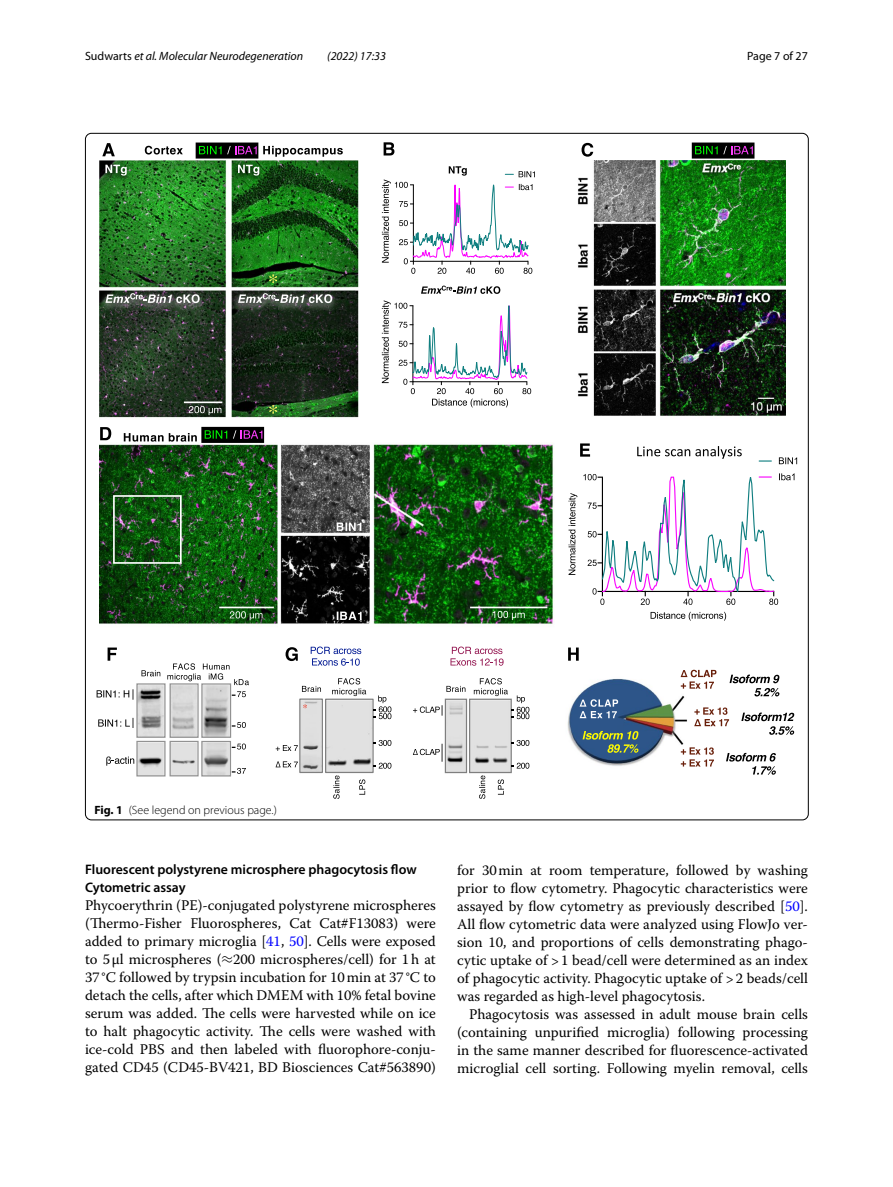
<style>
.page{position:relative;width:893px;height:1187px;background:#fff}
.page>*{position:absolute;margin:0;border:0;box-sizing:border-box;transform-origin:0 0}
.t1{font:14.7px/18px "Warnock Pro";color:#000;text-align:justify}
.t2{font:600 13.8px/18px "Myriad Pro";color:#000}
.t3{font:italic 12px "Myriad Pro";color:#000}
.t4{font:300 12px "Myriad Pro";color:#000}
.t5{font:12px "Myriad Pro";color:#000}
.s1{font-style:normal}
.s2{font-weight:700}
.s3{color:#00f}
.s4{font-family:"MTSY"}
</style>
<div class="page">
<img style="left:99px;top:160px;width:686px;height:615px">
<div style="left:113px;top:495px;width:69px;height:68px;border:2px solid #fff"></div>
<svg style="left:382px;top:300px;width:149px;height:107px"></svg>
<svg style="left:102px;top:143px;width:13px;height:13px"></svg>
<hr style="left:184px;top:401px;width:38px;height:2px;background:#fff">
<svg style="left:189px;top:406px;width:32px;height:9px"></svg>
<svg style="left:238px;top:293px;width:94px;height:10px"></svg>
<svg style="left:238px;top:165px;width:21px;height:11px"></svg>
<svg style="left:105px;top:165px;width:22px;height:11px"></svg>
<svg style="left:106px;top:293px;width:94px;height:10px"></svg>
<svg style="left:582px;top:143px;width:11px;height:14px"></svg>
<svg style="left:145px;top:146px;width:38px;height:8px"></svg>
<svg style="left:196px;top:142px;width:147px;height:16px"></svg>
<svg style="left:269px;top:405px;width:8px;height:9px"></svg>
<svg style="left:269px;top:274px;width:8px;height:9px"></svg>
<svg style="left:384px;top:142px;width:10px;height:13px"></svg>
<svg style="left:97px;top:647px;width:152px;height:130px"></svg>
<svg style="left:311px;top:646px;width:50px;height:19px"></svg>
<svg style="left:450px;top:646px;width:54px;height:19px"></svg>
<svg style="left:286px;top:647px;width:12px;height:14px"></svg>
<svg style="left:568px;top:647px;width:11px;height:13px"></svg>
<svg style="left:580px;top:699px;width:38px;height:19px"></svg>
<svg style="left:583px;top:730px;width:55px;height:22px"></svg>
<svg style="left:681px;top:669px;width:35px;height:19px"></svg>
<svg style="left:729px;top:674px;width:50px;height:22px"></svg>
<svg style="left:694px;top:707px;width:35px;height:19px"></svg>
<svg style="left:741px;top:712px;width:53px;height:22px"></svg>
<svg style="left:681px;top:747px;width:33px;height:19px"></svg>
<svg style="left:726px;top:752px;width:50px;height:22px"></svg>
<svg style="left:100px;top:427px;width:11px;height:13px"></svg>
<svg style="left:580px;top:443px;width:10px;height:13px"></svg>
<svg style="left:651px;top:611px;width:75px;height:9px"></svg>
<svg style="left:569px;top:493px;width:8px;height:82px"></svg>
<svg style="left:779px;top:457px;width:18px;height:7px"></svg>
<svg style="left:759px;top:460px;width:12px;height:1px"></svg>
<svg style="left:583px;top:473px;width:211px;height:132px"></svg>
<div style="left:405px;top:284px;width:111px;height:16px;background:#fff"></div>
<svg style="left:421px;top:285px;width:80px;height:9px"></svg>
<div style="left:440px;top:164px;width:36px;height:16px;background:#fff"></div>
<svg style="left:382px;top:166px;width:153px;height:108px"></svg>
<svg style="left:201px;top:427px;width:63px;height:16px"></svg>
<svg style="left:205px;top:430px;width:22px;height:8px"></svg>
<svg style="left:233px;top:430px;width:29px;height:8px"></svg>
<hr style="left:470px;top:606px;width:77px;height:2px;background:#fff">
<svg style="left:493px;top:611px;width:32px;height:9px"></svg>
<hr style="left:219px;top:606px;width:55px;height:2px;background:#fff">
<svg style="left:230px;top:611px;width:33px;height:9px"></svg>
<svg style="left:695px;top:145px;width:56px;height:10px"></svg>
<div style="left:692px;top:142px;width:62px;height:16px;border:2px solid #000"></div>
<svg style="left:695px;top:146px;width:58px;height:8px"></svg>
<svg style="left:413px;top:678px;width:116px;height:120px"></svg>
<svg style="left:337px;top:522px;width:24px;height:9px"></svg>
<svg style="left:337px;top:611px;width:25px;height:9px"></svg>
<svg style="left:124px;top:433px;width:73px;height:8px"></svg>
<div style="left:631px;top:448px;width:119px;height:22px;background:#fff"></div>
<svg style="left:636px;top:446px;width:106px;height:13px"></svg>
<svg style="left:276px;top:678px;width:115px;height:120px"></svg>
<p class="t3" style="left:85px;top:48px;width:220px"><span class="s1">Sudwarts</span> et al. Molecular Neurodegeneration</p>
<p class="t3" style="left:327px;top:48px;width:60px">(2022) 17:33</p>
<p class="t5" style="left:747px;top:48px;width:62px">Page 7 of 27</p>
<p class="t4" style="left:94px;top:803px;width:184px"><span class="s2">Fig. 1</span> (See legend on previous page.)</p>
<p class="t2" style="left:85px;top:860px;width:333px">Fluorescent polystyrene microsphere phagocytosis flow<br>Cytometric assay</p>
<p class="t1" style="left:85px;top:896px;width:352px">Phycoerythrin (PE)-conjugated polystyrene microspheres (Thermo-Fisher Fluorospheres, Cat Cat#F13083) were added to primary microglia [<span class="s3">41</span>, <span class="s3">50</span>]. Cells were exposed to 5μl microspheres (<span class="s4">≈</span>200 microspheres/cell) for 1h at 37°C followed by trypsin incubation for 10min at 37 °C to detach the cells, after which DMEM with 10% fetal bovine serum was added. The cells were harvested while on ice to halt phagocytic activity. The cells were washed with ice-cold PBS and then labeled with fluorophore-conju&shy;gated CD45 (CD45-BV421, BD Biosciences Cat#563890)</p>
<p class="t1" style="left:457px;top:860px;width:352px">for 30min at room temperature, followed by washing prior to flow cytometry. Phagocytic characteristics were assayed by flow cytometry as previously described [<span class="s3">50</span>].<br>All flow cytometric data were analyzed using FlowJo ver&shy;sion 10, and proportions of cells demonstrating phago&shy;cytic uptake of &gt;1 bead/cell were determined as an index of phagocytic activity. Phagocytic uptake of &gt;2 beads/cell was regarded as high-level phagocytosis.</p>
<p class="t1" style="left:457px;top:1004px;width:352px;text-indent:12px">Phagocytosis was assessed in adult mouse brain cells (containing unpurified microglia) following processing in the same manner described for fluorescence-activated microglial cell sorting. Following myelin removal, cells</p>
</div>
